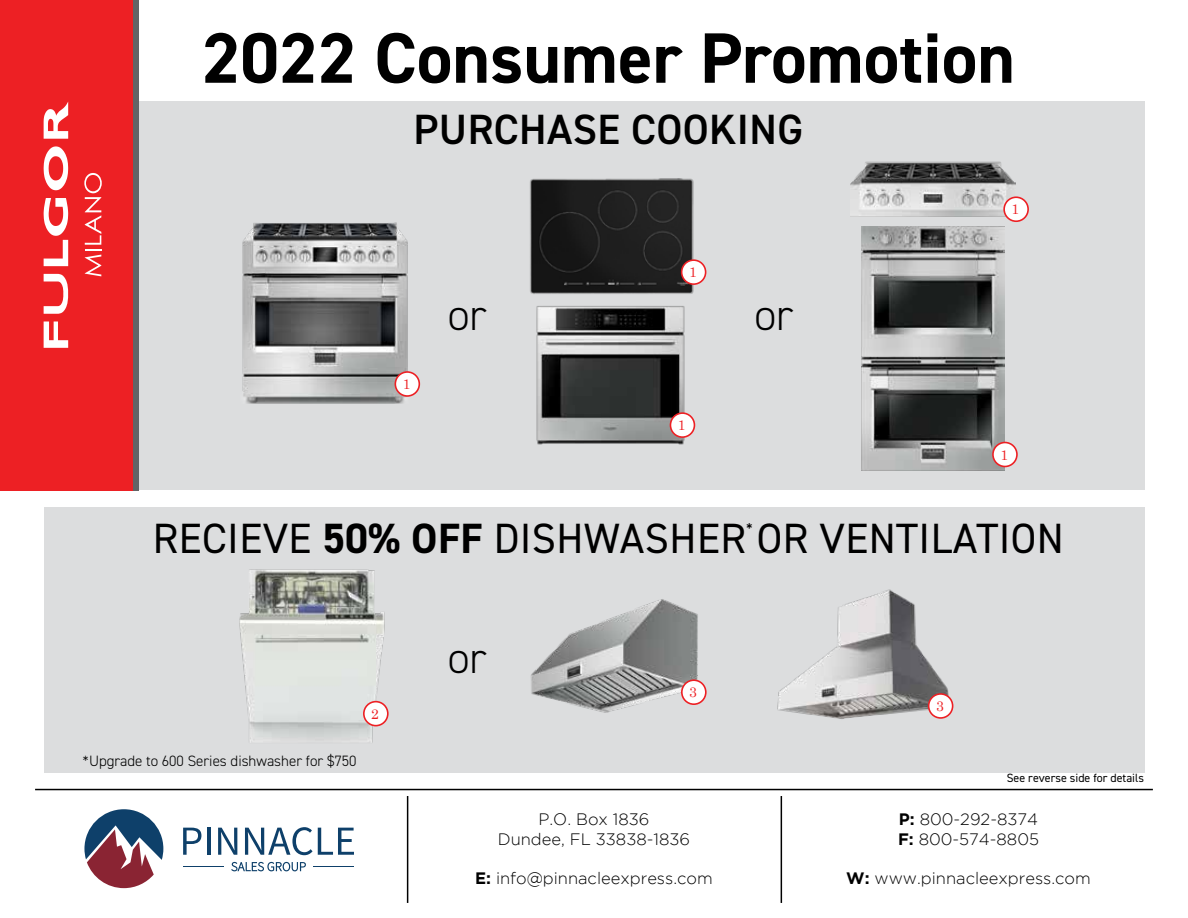
<style>
.page{position:relative;width:1188px;height:918px;background:#fff}
.page>*{position:absolute;margin:0;border:0;box-sizing:border-box;transform-origin:0 0}
.t1{font:700 71.55px "DIN2014";color:#000}
.t2{font:300 43.95px "DIN2014";color:#000}
.t3{font:42.45px "DIN2014";letter-spacing:.01em;color:#000}
.t4{font:600 42.45px "DIN2014";letter-spacing:.01em;color:#000}
.t5{font:300 16.5px "Gotham";color:#000}
.t6{font:15.75px "DIN2014";color:#000}
.t7{font:300 15px "DIN2014";color:#000}
.t8{font:13.95px "Century";color:#ed2024}
.t9{font:12px "DIN2014";color:#000}
.s1{font-weight:700}
</style>
<div class="page">
<div style="left:44px;top:102px;width:1100px;height:388px;background:#dcddde"></div>
<div style="left:44px;top:508px;width:1100px;height:265px;background:#dcddde"></div>
<img style="left:242px;top:222px;width:166px;height:182px">
<svg style="left:183px;top:828px;width:18px;height:27px"></svg>
<hr style="left:207px;top:828px;width:4px;height:27px;background:#0e406a">
<svg style="left:218px;top:828px;width:19px;height:27px"></svg>
<svg style="left:245px;top:827px;width:109px;height:28px"></svg>
<svg style="left:231px;top:862px;width:75px;height:9px"></svg>
<hr style="left:314px;top:867px;width:40px;height:1px;background:#0e406a">
<hr style="left:183px;top:867px;width:41px;height:1px;background:#0e406a">
<svg style="left:84px;top:809px;width:79px;height:79px"></svg>
<hr style="left:35px;top:789px;width:1118px;height:1px;background:#000">
<hr style="left:407px;top:796px;width:1px;height:107px;background:#000">
<hr style="left:781px;top:796px;width:1px;height:107px;background:#000">
<svg style="left:132px;top:0;width:6px;height:490px;background:#7a585b"></svg>
<div style="left:0;top:0;width:132px;height:490px;background:#ed2024"></div>
<svg style="left:84px;top:173px;width:18px;height:103px"></svg>
<svg style="left:44px;top:274px;width:24px;height:40px"></svg>
<svg style="left:44px;top:322px;width:24px;height:26px"></svg>
<svg style="left:44px;top:102px;width:24px;height:37px"></svg>
<svg style="left:44px;top:198px;width:24px;height:68px"></svg>
<svg style="left:44px;top:146px;width:24px;height:44px"></svg>
<img style="left:536px;top:306px;width:151px;height:139px">
<img style="left:530px;top:178px;width:164px;height:116px">
<img style="left:851px;top:161px;width:164px;height:55px">
<img style="left:861px;top:227px;width:144px;height:244px">
<div style="left:395px;top:372px;width:24px;height:24px;background:#fff;border-radius:50%"></div>
<div style="left:395px;top:371px;width:25px;height:26px;border:2px solid #ed2024;border-radius:50%"></div>
<div style="left:682px;top:260px;width:24px;height:24px;background:#fff;border-radius:50%"></div>
<div style="left:681px;top:259px;width:25px;height:26px;border:2px solid #ed2024;border-radius:50%"></div>
<div style="left:670px;top:413px;width:24px;height:24px;background:#fff;border-radius:50%"></div>
<div style="left:670px;top:412px;width:25px;height:26px;border:2px solid #ed2024;border-radius:50%"></div>
<div style="left:1004px;top:197px;width:24px;height:24px;background:#fff;border-radius:50%"></div>
<div style="left:1003px;top:196px;width:26px;height:26px;border:2px solid #ed2024;border-radius:50%"></div>
<div style="left:993px;top:443px;width:24px;height:23px;background:#fff;border-radius:50%"></div>
<div style="left:992px;top:442px;width:26px;height:25px;border:2px solid #ed2024;border-radius:50%"></div>
<img style="left:777px;top:589px;width:177px;height:130px">
<div style="left:929px;top:694px;width:24px;height:24px;background:#fff;border-radius:50%"></div>
<div style="left:928px;top:693px;width:25px;height:26px;border:2px solid #ed2024;border-radius:50%"></div>
<img style="left:531px;top:599px;width:170px;height:114px">
<div style="left:682px;top:680px;width:24px;height:24px;background:#fff;border-radius:50%"></div>
<div style="left:681px;top:679px;width:26px;height:26px;border:2px solid #ed2024;border-radius:50%"></div>
<img style="left:239px;top:569px;width:147px;height:174px">
<div style="left:364px;top:702px;width:24px;height:24px;background:#fff;border-radius:50%"></div>
<div style="left:363px;top:701px;width:26px;height:25px;border:2px solid #ed2024;border-radius:50%"></div>
<p class="t1" style="left:202px;top:11px;width:815px">2022 Consumer Promotion</p>
<p class="t4" style="left:414px;top:102px;width:391px">PURCHASE COOKING</p>
<p class="t8" style="left:689px;top:261px;width:9px">1</p>
<p class="t8" style="left:403px;top:372px;width:9px">1</p>
<p class="t2" style="left:448px;top:288px;width:40px">or</p>
<p class="t2" style="left:754px;top:288px;width:40px">or</p>
<p class="t8" style="left:678px;top:414px;width:9px">1</p>
<p class="t8" style="left:1012px;top:198px;width:9px">1</p>
<p class="t8" style="left:1000px;top:443px;width:9px">1</p>
<p class="t6" style="left:746px;top:518px;width:8px">*</p>
<p class="t3" style="left:153px;top:512px;width:913px">RECIEVE <span class="s1">50% OFF</span> DISHWASHER OR VENTILATION</p>
<p class="t7" style="left:83px;top:752px;width:275px">*Upgrade to 600 Series dishwasher for $750</p>
<p class="t8" style="left:371px;top:702px;width:9px">2</p>
<p class="t2" style="left:448px;top:631px;width:40px">or</p>
<p class="t8" style="left:689px;top:681px;width:9px">3</p>
<p class="t5" style="left:539px;top:810px;width:112px">P.O. Box 1836</p>
<p class="t5" style="left:498px;top:830px;width:194px">Dundee, FL 33838-1836</p>
<p class="t5" style="left:475px;top:870px;width:239px"><span class="s1">E:</span> info@pinnacleexpress.com</p>
<p class="t8" style="left:936px;top:694px;width:9px">3</p>
<p class="t9" style="left:1007px;top:771px;width:139px">See reverse side for details</p>
<p class="t5" style="left:899px;top:810px;width:141px"><span class="s1">P:</span> 800-292-8374</p>
<p class="t5" style="left:898px;top:830px;width:143px"><span class="s1">F:</span> 800-574-8805</p>
<p class="t5" style="left:846px;top:870px;width:246px"><span class="s1">W:</span> www.pinnacleexpress.com</p>
</div>
